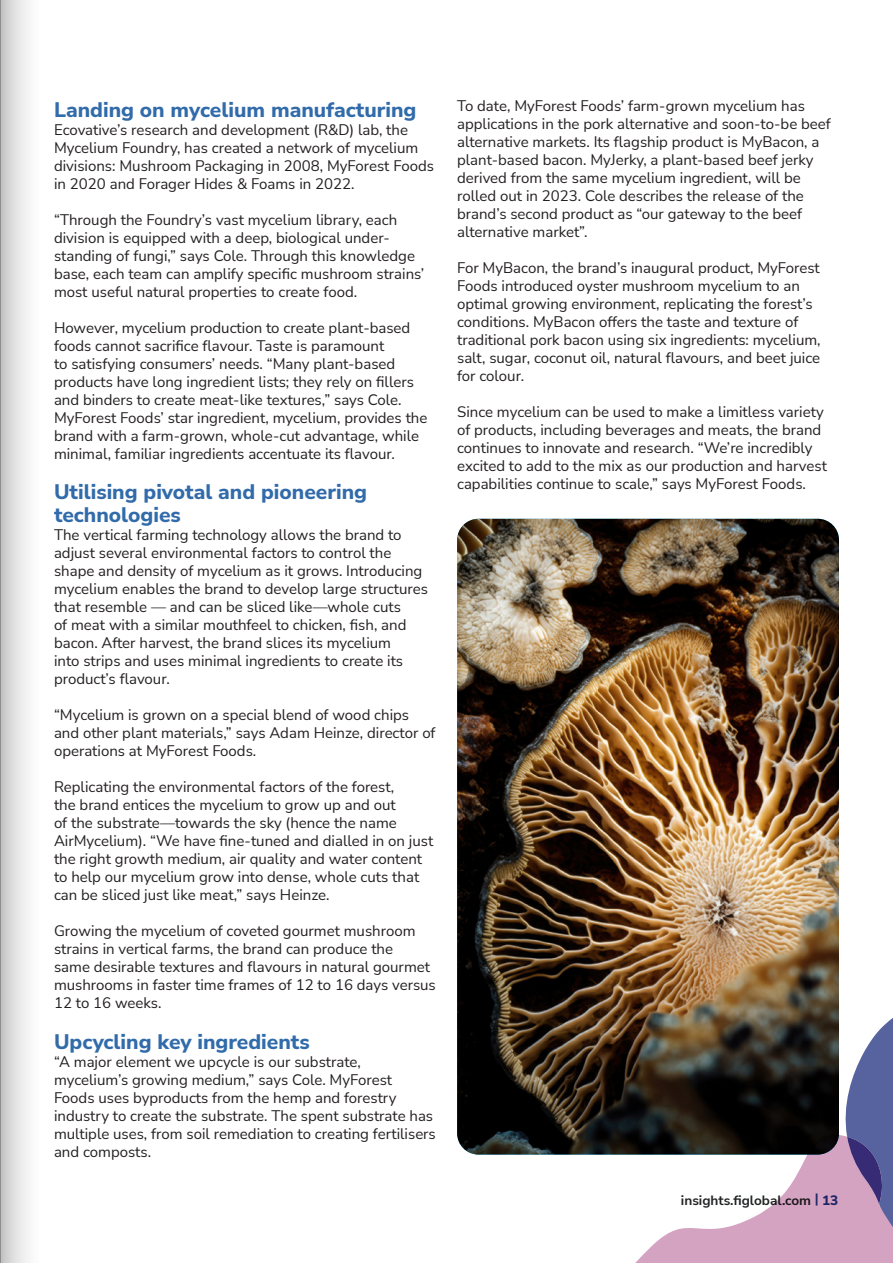
<style>
.page{position:relative;width:893px;height:1263px;background:#fff}
.page>*{position:absolute;margin:0;border:0;box-sizing:border-box;transform-origin:0 0}
.t1{font:800 21px/22.5px "Nunito Sans";color:#316baa}
.t2{font:15px/18px "Nunito Sans";color:#231f20}
.t3{font:700 13.5px "Nunito Sans";color:#222425}
.s1{color:#263c89}
.s2{font-weight:800;color:#263c89}
</style>
<div class="page">
<img style="left:457px;top:519px;width:382px;height:635px">
<svg style="left:635px;top:1018px;width:258px;height:245px"></svg>
<svg style="left:1px;top:0;width:27px;height:1263px"></svg>
<hr style="left:0;top:0;width:1px;height:1263px;background:#8f8d8e">
<p class="t1" style="left:54px;top:98px;width:364px">Landing on mycelium manufacturing</p>
<p class="t2" style="left:54px;top:120px;width:381px">Ecovative’s research and development (R&amp;D) lab, the Mycelium Foundry, has created a network of mycelium divisions: Mushroom Packaging in 2008, MyForest Foods in 2020 and Forager Hides &amp; Foams in 2022.</p>
<p class="t2" style="left:54px;top:210px;width:372px">“Through the Foundry’s vast mycelium library, each division is equipped with a deep, biological under&shy;standing of fungi,” says Cole. Through this knowledge base, each team can amplify specific mushroom strains’ most useful natural properties to create food.</p>
<p class="t2" style="left:54px;top:318px;width:375px">However, mycelium production to create plant-based foods cannot sacrifice flavour. Taste is paramount<br>to satisfying consumers’ needs. “Many plant-based products have long ingredient lists; they rely on fillers and binders to create meat-like textures,” says Cole.<br>MyForest Foods’ star ingredient, mycelium, provides the brand with a farm-grown, whole-cut advantage, while minimal, familiar ingredients accentuate its flavour.</p>
<p class="t1" style="left:54px;top:480px;width:315px">Utilising pivotal and pioneering technologies</p>
<p class="t2" style="left:54px;top:525px;width:375px">The vertical farming technology allows the brand to adjust several environmental factors to control the shape and density of mycelium as it grows. Introducing mycelium enables the brand to develop large structures that resemble — and can be sliced like—whole cuts<br>of meat with a similar mouthfeel to chicken, fish, and bacon. After harvest, the brand slices its mycelium<br>into strips and uses minimal ingredients to create its product’s flavour.</p>
<p class="t2" style="left:54px;top:705px;width:383px">“Mycelium is grown on a special blend of wood chips and other plant materials,” says Adam Heinze, director of operations at MyForest Foods.</p>
<p class="t2" style="left:54px;top:777px;width:381px">Replicating the environmental factors of the forest,<br>the brand entices the mycelium to grow up and out<br>of the substrate—towards the sky (hence the name AirMycelium). “We have fine-tuned and dialled in on just the right growth medium, air quality and water content to help our mycelium grow into dense, whole cuts that can be sliced just like meat,” says Heinze.</p>
<p class="t2" style="left:54px;top:921px;width:383px">Growing the mycelium of coveted gourmet mushroom strains in vertical farms, the brand can produce the<br>same desirable textures and flavours in natural gourmet mushrooms in faster time frames of 12 to 16 days versus 12 to 16 weeks.</p>
<p class="t1" style="left:54px;top:1029px;width:257px">Upcycling key ingredients</p>
<p class="t2" style="left:54px;top:1052px;width:383px">“A major element we upcycle is our substrate, mycelium’s growing medium,” says Cole. MyForest Foods uses byproducts from the hemp and forestry industry to create the substrate. The spent substrate has multiple uses, from soil remediation to creating fertilisers and composts.</p>
<p class="t2" style="left:457px;top:96px;width:375px">To date, MyForest Foods’ farm-grown mycelium has applications in the pork alternative and soon-to-be beef alternative markets. Its flagship product is MyBacon, a plant-based bacon. MyJerky, a plant-based beef jerky derived from the same mycelium ingredient, will be rolled out in 2023. Cole describes the release of the brand’s second product as “our gateway to the beef alternative market”.</p>
<p class="t2" style="left:457px;top:258px;width:365px">For MyBacon, the brand’s inaugural product, MyForest Foods introduced oyster mushroom mycelium to an optimal growing environment, replicating the forest’s conditions. MyBacon offers the taste and texture of traditional pork bacon using six ingredients: mycelium, salt, sugar, coconut oil, natural flavours, and beet juice for colour.</p>
<p class="t2" style="left:457px;top:402px;width:371px">Since mycelium can be used to make a limitless variety of products, including beverages and meats, the brand continues to innovate and research. “We’re incredibly excited to add to the mix as our production and harvest capabilities continue to scale,” says MyForest Foods.</p>
<p class="t3" style="left:681px;top:1190px;width:159px">insights.figlobal.com <span class="s1">|</span> <span class="s2">13</span></p>
</div>
